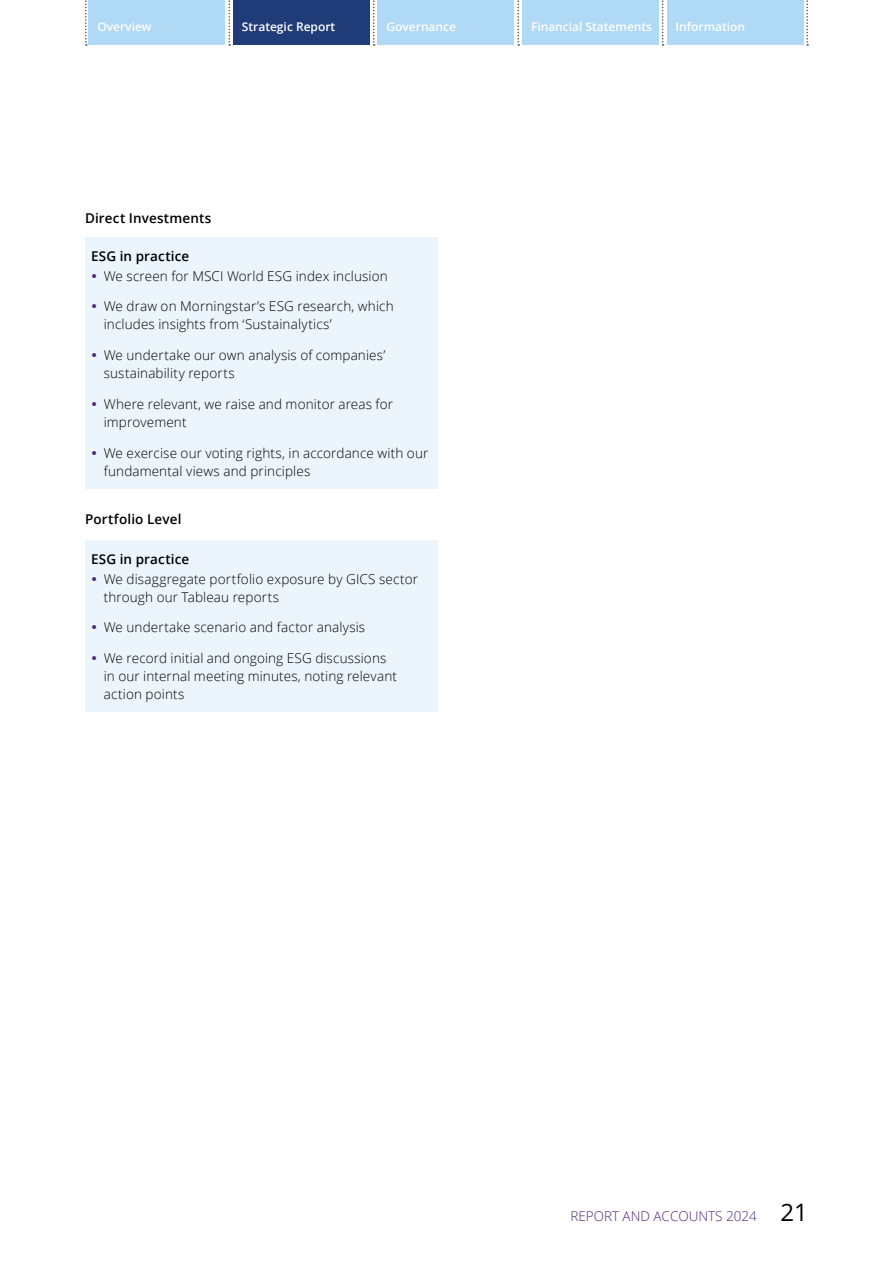
<style>
.page{position:relative;width:893px;height:1263px;background:#fff}
.page>*{position:absolute;margin:0;border:0;box-sizing:border-box;transform-origin:0 0}
.t1{font:300 13.5px/18px "Open Sans";letter-spacing:.01em;color:#000}
.Black_head{font:600 13.5px "Open Sans";letter-spacing:.01em;color:#000}
.t2{font:300 13.5px "Open Sans";color:#4f2777}
.Side_tabs_current{font:600 12px "Open Sans";color:#fff}
.s1{color:#4f2777}
.s2{font-weight:400;font-size:24px;color:#000}
</style>
<div class="page">
<div style="left:89px;top:0;width:136px;height:45px;background:#afd9f5"></div>
<svg style="left:85px;top:0;width:2px;height:46px"></svg>
<svg style="left:228px;top:0;width:2px;height:46px"></svg>
<div style="left:378px;top:0;width:136px;height:45px;background:#afd9f5"></div>
<svg style="left:373px;top:0;width:2px;height:46px"></svg>
<div style="left:522px;top:0;width:136px;height:45px;background:#afd9f5"></div>
<svg style="left:517px;top:0;width:2px;height:46px"></svg>
<div style="left:667px;top:0;width:136px;height:45px;background:#afd9f5"></div>
<svg style="left:662px;top:0;width:2px;height:46px"></svg>
<svg style="left:806px;top:0;width:2px;height:46px"></svg>
<div style="left:85px;top:237px;width:352px;height:251px;background:#edf5fc"></div>
<div style="left:85px;top:540px;width:352px;height:172px;background:#edf5fc"></div>
<div style="left:233px;top:0;width:136px;height:45px;background:#1f3b78"></div>
<p class="Side_tabs_current" style="left:97px;top:18px;width:56px">Overview</p>
<p class="Side_tabs_current" style="left:386px;top:18px;width:71px">Governance</p>
<p class="Side_tabs_current" style="left:531px;top:18px;width:123px">Financial Statements</p>
<p class="Side_tabs_current" style="left:675px;top:18px;width:71px">Information</p>
<p class="Side_tabs_current" style="left:242px;top:18px;width:95px">Strategic Report</p>
<p class="Black_head" style="left:85px;top:209px;width:128px">Direct Investments</p>
<p class="Black_head" style="left:91px;top:246px;width:100px">ESG in practice</p>
<p class="t1" style="left:91px;top:266px;width:298px"><span class="s1">•</span> We screen for MSCI World ESG index inclusion</p>
<p class="t1" style="left:104px;top:297px;width:291px;text-indent:-13px"><span class="s1">•</span> We draw on Morningstar’s ESG research, which includes insights from ‘Sustainalytics’</p>
<p class="t1" style="left:104px;top:346px;width:283px;text-indent:-13px"><span class="s1">•</span> We undertake our own analysis of companies’ sustainability reports</p>
<p class="t1" style="left:104px;top:395px;width:291px;text-indent:-13px"><span class="s1">•</span> Where relevant, we raise and monitor areas for improvement</p>
<p class="t1" style="left:104px;top:443px;width:326px;text-indent:-13px"><span class="s1">•</span> We exercise our voting rights, in accordance with our fundamental views and principles</p>
<p class="Black_head" style="left:85px;top:510px;width:98px">Portfolio Level</p>
<p class="Black_head" style="left:91px;top:549px;width:100px">ESG in practice</p>
<p class="t1" style="left:104px;top:569px;width:316px;text-indent:-13px"><span class="s1">•</span> We disaggregate portfolio exposure by GICS sector through our Tableau reports</p>
<p class="t1" style="left:91px;top:618px;width:276px"><span class="s1">•</span> We undertake scenario and factor analysis</p>
<p class="t1" style="left:104px;top:649px;width:295px;text-indent:-13px"><span class="s1">•</span> We record initial and ongoing ESG discussions in our internal meeting minutes, noting relevant action points</p>
<p class="t2" style="left:570px;top:1206px;width:239px">REPORT AND ACCOUNTS 2024 <span class="s2">21</span></p>
</div>
